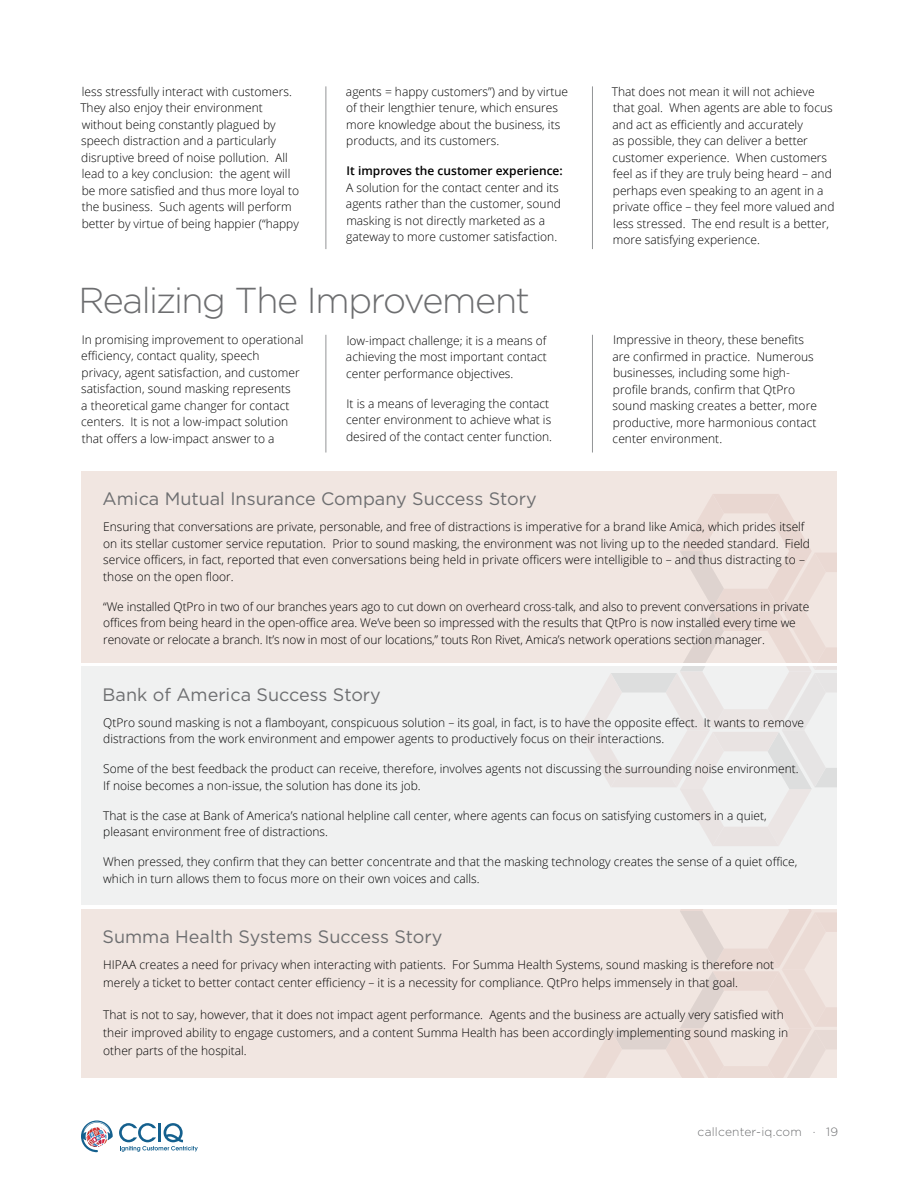
<style>
.page{position:relative;width:918px;height:1188px;background:#fff}
.page>*{position:absolute;margin:0;border:0;box-sizing:border-box;transform-origin:0 0}
.t1{font:300 36px "Gotham";letter-spacing:-.04em;color:#6d6e70}
.t2{font:18px "Gotham";color:#6d6e70}
.t3{font:300 12px/16.5px "Open Sans";color:#000}
.t4{font:600 12px "Open Sans";color:#000}
.t5{font:300 12px "Gotham";letter-spacing:.015em;color:#6d6e70}
</style>
<div class="page">
<svg style="left:81px;top:1120px;width:32px;height:32px"></svg>
<svg style="left:119px;top:1123px;width:79px;height:29px"></svg>
<hr style="left:326px;top:86px;width:1px;height:163px;background:#939597">
<hr style="left:592px;top:86px;width:1px;height:163px;background:#939597">
<hr style="left:326px;top:335px;width:1px;height:118px;background:#939597">
<hr style="left:592px;top:335px;width:1px;height:118px;background:#939597">
<div style="left:82px;top:471px;width:755px;height:192px;background:#f1e6e1"></div>
<div style="left:82px;top:667px;width:755px;height:238px;background:#f0f1f1"></div>
<svg style="left:578px;top:494px;width:259px;height:352px"></svg>
<div style="left:82px;top:909px;width:755px;height:169px;background:#f1e6e1"></div>
<svg style="left:584px;top:909px;width:253px;height:169px"></svg>
<p class="t3" style="left:80px;top:83px;width:220px">less stressfully interact with customers.<br>They also enjoy their environment without being constantly plagued by speech distraction and a particularly disruptive breed of noise pollution. All lead to a key conclusion: the agent will be more satisfied and thus more loyal to the business. Such agents will perform better by virtue of being happier (“happy</p>
<p class="t3" style="left:346px;top:83px;width:224px">agents = happy customers”) and by virtue of their lengthier tenure, which ensures more knowledge about the business, its products, and its customers.</p>
<p class="t4" style="left:347px;top:163px;width:218px">It improves the customer experience:</p>
<p class="t3" style="left:346px;top:179px;width:216px">A solution for the contact center and its agents rather than the customer, sound masking is not directly marketed as a gateway to more customer satisfaction.</p>
<h1 class="t1" style="left:79px;top:281px;width:453px">Realizing The Improvement</h1>
<p class="t3" style="left:81px;top:331px;width:224px">In promising improvement to operational efficiency, contact quality, speech<br>privacy, agent satisfaction, and customer satisfaction, sound masking represents<br>a theoretical game changer for contact centers. It is not a low-impact solution that offers a low-impact answer to a</p>
<p class="t3" style="left:346px;top:332px;width:202px;text-align:justify">low-impact challenge; it is a means of achieving the most important contact center performance objectives.</p>
<p class="t3" style="left:346px;top:395px;width:208px">It is a means of leveraging the contact center environment to achieve what is desired of the contact center function.</p>
<p class="t3" style="left:612px;top:83px;width:224px">That does not mean it will not achieve that goal. When agents are able to focus and act as efficiently and accurately<br>as possible, they can deliver a better customer experience. When customers feel as if they are truly being heard – and perhaps even speaking to an agent in a private office – they feel more valued and less stressed. The end result is a better, more satisfying experience.</p>
<p class="t3" style="left:613px;top:331px;width:206px">Impressive in theory, these benefits are confirmed in practice. Numerous businesses, including some high&shy;profile brands, confirm that QtPro sound masking creates a better, more productive, more harmonious contact center environment.</p>
<h2 class="t2" style="left:103px;top:489px;width:436px">Amica Mutual Insurance Company Success Story</h2>
<p class="t3" style="left:103px;top:518px;width:708px">Ensuring that conversations are private, personable, and free of distractions is imperative for a brand like Amica, which prides itself on its stellar customer service reputation. Prior to sound masking, the environment was not living up to the needed standard. Field service officers, in fact, reported that even conversations being held in private officers were intelligible to – and thus distracting to – those on the open floor.</p>
<p class="t3" style="left:103px;top:598px;width:708px">“We installed QtPro in two of our branches years ago to cut down on overheard cross-talk, and also to prevent conversations in private offices from being heard in the open-office area. We’ve been so impressed with the results that QtPro is now installed every time we renovate or relocate a branch. It’s now in most of our locations,” touts Ron Rivet, Amica’s network operations section manager.</p>
<h2 class="t2" style="left:103px;top:684px;width:280px">Bank of America Success Story</h2>
<p class="t3" style="left:103px;top:714px;width:702px">QtPro sound masking is not a flamboyant, conspicuous solution – its goal, in fact, is to have the opposite effect. It wants to remove distractions from the work environment and empower agents to productively focus on their interactions.</p>
<p class="t3" style="left:103px;top:760px;width:697px">Some of the best feedback the product can receive, therefore, involves agents not discussing the surrounding noise environment.<br>If noise becomes a non-issue, the solution has done its job.</p>
<p class="t3" style="left:103px;top:807px;width:665px">That is the case at Bank of America’s national helpline call center, where agents can focus on satisfying customers in a quiet, pleasant environment free of distractions.</p>
<p class="t3" style="left:103px;top:853px;width:696px">When pressed, they confirm that they can better concentrate and that the masking technology creates the sense of a quiet office, which in turn allows them to focus more on their own voices and calls.</p>
<h2 class="t2" style="left:103px;top:927px;width:341px">Summa Health Systems Success Story</h2>
<p class="t3" style="left:103px;top:955px;width:672px;line-height:18px">HIPAA creates a need for privacy when interacting with patients. For Summa Health Systems, sound masking is therefore not merely a ticket to better contact center efficiency – it is a necessity for compliance. QtPro helps immensely in that goal.</p>
<p class="t3" style="left:103px;top:1005px;width:686px;line-height:18px">That is not to say, however, that it does not impact agent performance. Agents and the business are actually very satisfied with their improved ability to engage customers, and a content Summa Health has been accordingly implementing sound masking in other parts of the hospital.</p>
<p class="t5" style="left:698px;top:1125px;width:142px">callcenter-iq.com · 19</p>
</div>
